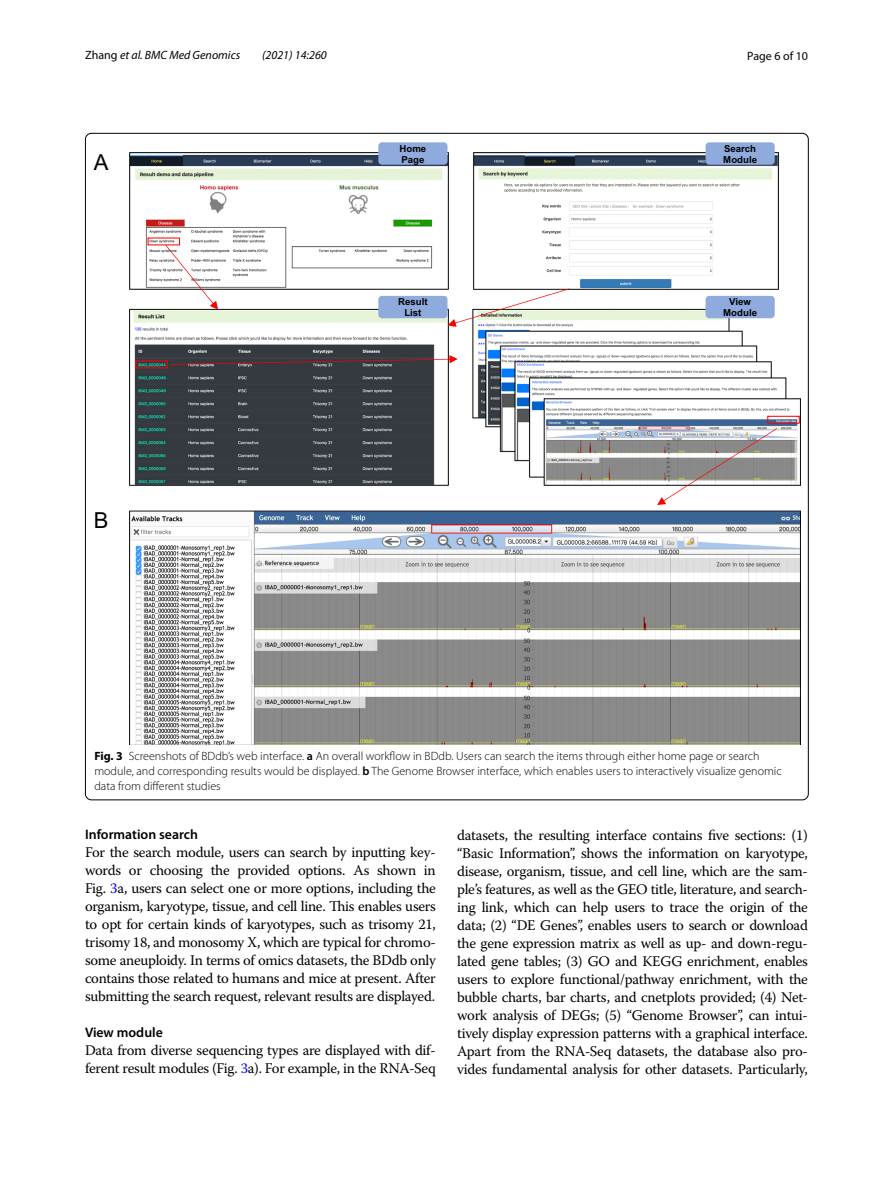
<style>
.page{position:relative;width:893px;height:1187px;background:#fff}
.page>*{position:absolute;margin:0;border:0;box-sizing:border-box;transform-origin:0 0}
.t1{font:22.05px "Arial MT3";color:#000}
.t2{font:14.7px/18px "Warnock Pro";letter-spacing:-.02em;color:#000;text-align:justify}
.t3{font:600 13.8px "Myriad Pro";color:#000}
.t4{font:300 12px/15px "Myriad Pro";color:#000}
.t5{font:italic 12px "Myriad Pro";color:#000}
.t6{font:12px "Myriad Pro";color:#000}
.t7{font:9.6px/10.9px "Arial Bold MT2";color:#000}
.s1{font-style:normal}
.s2{font-weight:700}
.s3{font-weight:600}
.s4{color:#00f}
</style>
<div class="page">
<img style="left:129px;top:152px;width:671px;height:593px">
<div style="left:378px;top:142px;width:69px;height:23px;background:#8faadc;border-radius:4px"></div>
<div style="left:705px;top:142px;width:70px;height:23px;background:#8faadc;border-radius:4px"></div>
<svg style="left:165px;top:245px;width:53px;height:65px"></svg>
<svg style="left:170px;top:355px;width:288px;height:10px;background:#54454a"></svg>
<div style="left:378px;top:296px;width:69px;height:22px;background:#8faadc;border-radius:4px"></div>
<svg style="left:447px;top:288px;width:122px;height:39px"></svg>
<div style="left:705px;top:296px;width:70px;height:22px;background:#8faadc;border-radius:4px"></div>
<div style="left:767px;top:416px;width:33px;height:7px;border:1px solid #f00"></div>
<svg style="left:657px;top:428px;width:120px;height:77px"></svg>
<p class="t5" style="left:85px;top:48px;width:157px"><span class="s1">Zhang</span> et al. BMC Med Genomics</p>
<p class="t5" style="left:262px;top:48px;width:66px">(2021) 14:260</p>
<p class="t6" style="left:747px;top:48px;width:62px">Page 6 of 10</p>
<h1 class="t1" style="left:94px;top:148px;width:16px">A</h1>
<h1 class="t1" style="left:94px;top:505px;width:16px">B</h1>
<p class="t7" style="left:400px;top:143px;width:28px">Home<br>Page</p>
<p class="t7" style="left:723px;top:143px;width:35px">Search<br>Module</p>
<p class="t7" style="left:398px;top:296px;width:31px;text-align:center">Result<br>List</p>
<p class="t7" style="left:723px;top:296px;width:35px;text-align:center">View<br>Module</p>
<p class="t4" style="left:94px;top:748px;width:689px"><span class="s2">Fig. 3</span> Screenshots of BDdb’s web interface. <span class="s3">a</span> An overall workflow in BDdb. Users can search the items through either home page or search module, and corresponding results would be displayed. <span class="s3">b</span> The Genome Browser interface, which enables users to interactively visualize genomic data from different studies</p>
<p class="t3" style="left:85px;top:825px;width:114px">Information search</p>
<p class="t2" style="left:85px;top:843px;width:352px">For the search module, users can search by inputting key&shy;words or choosing the provided options. As shown in Fig. <span class="s4">3</span>a, users can select one or more options, including the organism, karyotype, tissue, and cell line. This enables users to opt for certain kinds of karyotypes, such as trisomy 21, trisomy 18, and monosomy X, which are typical for chromo&shy;some aneuploidy. In terms of omics datasets, the BDdb only contains those related to humans and mice at present. After submitting the search request, relevant results are displayed.</p>
<p class="t3" style="left:85px;top:1023px;width:79px">View module</p>
<p class="t2" style="left:85px;top:1041px;width:352px">Data from diverse sequencing types are displayed with dif&shy;ferent result modules (Fig. <span class="s4">3</span>a). For example, in the RNA-Seq</p>
<p class="t2" style="left:457px;top:825px;width:352px">datasets, the resulting interface contains five sections: (1) “Basic Information”, shows the information on karyotype, disease, organism, tissue, and cell line, which are the sam&shy;ple’s features, as well as the GEO title, literature, and search&shy;ing link, which can help users to trace the origin of the data; (2) “DE Genes”, enables users to search or download the gene expression matrix as well as up- and down-regu&shy;lated gene tables; (3) GO and KEGG enrichment, enables users to explore functional/pathway enrichment, with the bubble charts, bar charts, and cnetplots provided; (4) Net&shy;work analysis of DEGs; (5) “Genome Browser”, can intui&shy;tively display expression patterns with a graphical interface.<br>Apart from the RNA-Seq datasets, the database also pro&shy;vides fundamental analysis for other datasets. Particularly,</p>
</div>
